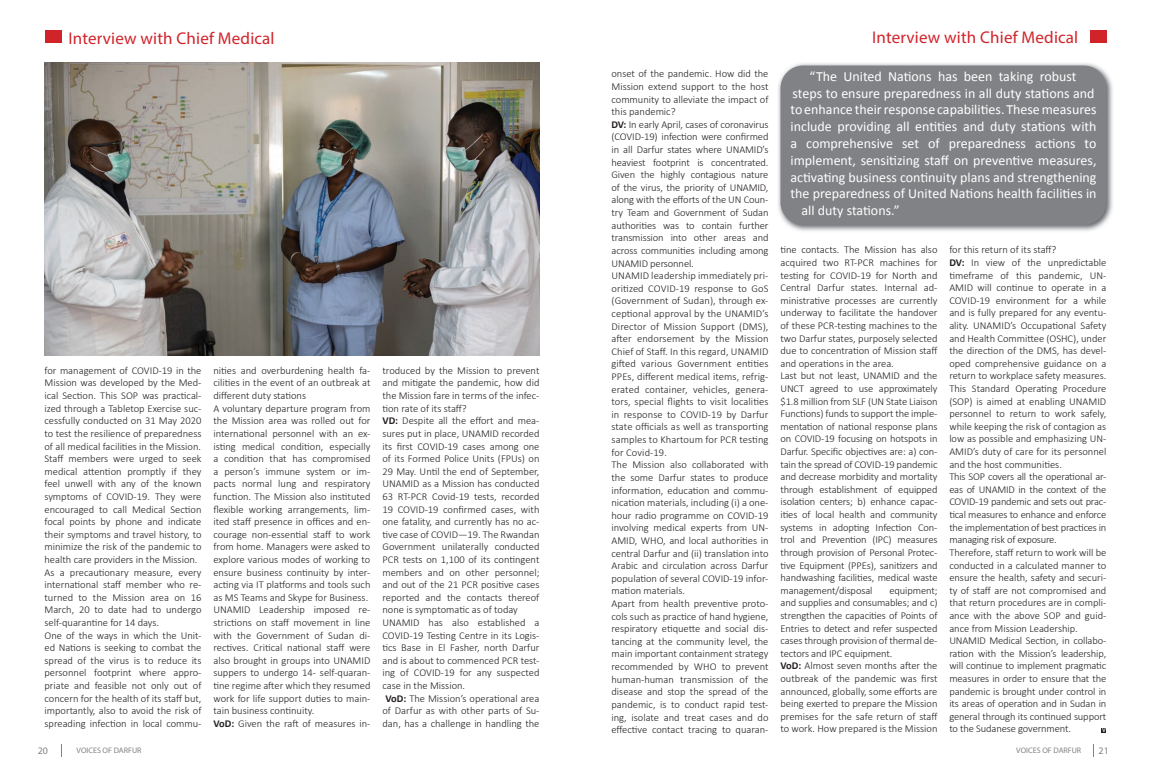
<style>
.page{position:relative;width:1151px;height:783px;background:#fff}
.page>*{position:absolute;margin:0;border:0;box-sizing:border-box;transform-origin:0 0}
.t1{font:17px "Myriad Pro";letter-spacing:.01em;color:#d1232a}
.t2{font:14px "Calibri";color:#fff}
.t3{font:300 10.5px/12.6px "Calibri";color:#231f20}
.t4{font:10px "Myriad Pro";color:#808285}
.t5{font:8px "Myriad Pro";color:#808285}
.t6{font:8px "Myriad Pro";color:#fff}
.s1{font-weight:700}
</style>
<div class="page">
<svg style="left:61px;top:744px;width:1px;height:12px"></svg>
<svg style="left:1093px;top:744px;width:1px;height:12px"></svg>
<div style="left:45px;top:31px;width:16px;height:12px;background:#d1232a"></div>
<div style="left:1090px;top:30px;width:16px;height:13px;background:#d1232a"></div>
<svg style="left:1101px;top:728px;width:5px;height:4px"></svg>
<img style="left:45px;top:62px;width:494px;height:293px">
<img style="left:778px;top:63px;width:335px;height:168px">
<div style="left:780px;top:65px;width:326px;height:160px;background:#808285;border-radius:23px"></div>
<h1 class="t1" style="left:68px;top:28px;width:208px">Interview with Chief Medical</h1>
<h1 class="t1" style="left:872px;top:26px;width:208px">Interview with Chief Medical</h1>
<h2 class="t2" style="left:809px;top:67px;width:269px">“The United Nations has been taking robust</h2>
<h2 class="t2" style="left:792px;top:84px;width:303px">steps to ensure preparedness in all duty stations and</h2>
<h2 class="t2" style="left:790px;top:101px;width:308px">to enhance their response capabilities. These measures</h2>
<h2 class="t2" style="left:790px;top:118px;width:307px">include providing all entities and duty stations with</h2>
<h2 class="t2" style="left:790px;top:135px;width:307px">a comprehensive set of preparedness actions to</h2>
<h2 class="t2" style="left:790px;top:151px;width:308px">implement, sensitizing staff on preventive measures,</h2>
<h2 class="t2" style="left:790px;top:168px;width:307px">activating business continuity plans and strengthening</h2>
<h2 class="t2" style="left:790px;top:185px;width:307px">the preparedness of United Nations health facilities in</h2>
<h2 class="t2" style="left:801px;top:202px;width:99px">all duty stations.”</h2>
<p class="t3" style="left:611px;top:67px;width:159px">onset of the pandemic. How did the Mission extend support to the host community to alleviate the impact of this pandemic?<br><span class="s1">DV:</span> In early April, cases of coronavirus (COVID-19) infection were confirmed in all Darfur states where UNAMID’s heaviest footprint is concentrated.<br>Given the highly contagious nature of the virus, the priority of UNAMID, along with the efforts of the UN Coun&shy;try Team and Government of Sudan authorities was to contain further transmission into other areas and across communities including among UNAMID personnel.<br>UNAMID leadership immediately pri&shy;oritized COVID-19 response to GoS (Government of Sudan), through ex&shy;ceptional approval by the UNAMID’s Director of Mission Support (DMS), after endorsement by the Mission Chief of Staff. In this regard, UNAMID gifted various Government entities PPEs, different medical items, refrig&shy;erated container, vehicles, genera&shy;tors, special flights to visit localities in response to COVID-19 by Darfur state officials as well as transporting samples to Khartoum for PCR testing for Covid-19.<br>The Mission also collaborated with the some Darfur states to produce information, education and commu&shy;nication materials, including (i) a one&shy;hour radio programme on COVID-19 involving medical experts from UN-AMID, WHO, and local authorities in central Darfur and (ii) translation into Arabic and circulation across Darfur population of several COVID-19 infor&shy;mation materials.<br>Apart from health preventive proto&shy;cols such as practice of hand hygiene, respiratory etiquette and social dis&shy;tancing at the community level, the main important containment strategy recommended by WHO to prevent human-human transmission of the disease and stop the spread of the pandemic, is to conduct rapid test&shy;ing, isolate and treat cases and do effective contact tracing to quaran-</p>
<p class="t3" style="left:949px;top:243px;width:159px">for this return of its staff?<br><span class="s1">DV:</span> In view of the unpredictable timeframe of this pandemic, UN-AMID will continue to operate in a COVID-19 environment for a while and is fully prepared for any eventu&shy;ality. UNAMID’s Occupational Safety and Health Committee (OSHC), under the direction of the DMS, has devel&shy;oped comprehensive guidance on a return to workplace safety measures.<br>This Standard Operating Procedure (SOP) is aimed at enabling UNAMID personnel to return to work safely, while keeping the risk of contagion as low as possible and emphasizing UN-AMID’s duty of care for its personnel and the host communities.<br>This SOP covers all the operational ar&shy;eas of UNAMID in the context of the COVID-19 pandemic and sets out prac&shy;tical measures to enhance and enforce the implementation of best practices in managing risk of exposure.<br>Therefore, staff return to work will be conducted in a calculated manner to ensure the health, safety and securi&shy;ty of staff are not compromised and that return procedures are in compli&shy;ance with the above SOP and guid&shy;ance from Mission Leadership.<br>UNAMID Medical Section, in collabo&shy;ration with the Mission’s leadership, will continue to implement pragmatic measures in order to ensure that the pandemic is brought under control in its areas of operation and in Sudan in general through its continued support to the Sudanese government.</p>
<p class="t3" style="left:780px;top:243px;width:159px">tine contacts. The Mission has also acquired two RT-PCR machines for testing for COVID-19 for North and Central Darfur states. Internal ad&shy;ministrative processes are currently underway to facilitate the handover of these PCR-testing machines to the two Darfur states, purposely selected due to concentration of Mission staff and operations in the area.<br>Last but not least, UNAMID and the UNCT agreed to use approximately $1.8 million from SLF (UN State Liaison Functions) funds to support the imple&shy;mentation of national response plans on COVID-19 focusing on hotspots in Darfur. Specific objectives are: a) con&shy;tain the spread of COVID-19 pandemic and decrease morbidity and mortality through establishment of equipped isolation centers; b) enhance capac&shy;ities of local health and community systems in adopting Infection Con&shy;trol and Prevention (IPC) measures through provision of Personal Protec&shy;tive Equipment (PPEs), sanitizers and handwashing facilities, medical waste management/disposal</p>
<p class="t3" style="left:45px;top:364px;width:159px">for management of COVID-19 in the Mission was developed by the Med&shy;ical Section. This SOP was practical&shy;ized through a Tabletop Exercise suc&shy;cessfully conducted on 31 May 2020 to test the resilience of preparedness of all medical facilities in the Mission.<br>Staff members were urged to seek medical attention promptly if they feel unwell with any of the known symptoms of COVID-19. They were encouraged to call Medical Section focal points by phone and indicate their symptoms and travel history, to minimize the risk of the pandemic to health care providers in the Mission.<br>As a precautionary measure, every international staff member who re&shy;turned to the Mission area on 16<br>March, 20 to date had to undergo self-quarantine for 14 days.<br>One of the ways in which the Unit&shy;ed Nations is seeking to combat the spread of the virus is to reduce its personnel footprint where appro&shy;priate and feasible not only out of concern for the health of its staff but, importantly, also to avoid the risk of spreading infection in local commu-</p>
<p class="t3" style="left:213px;top:364px;width:158px">nities and overburdening health fa&shy;cilities in the event of an outbreak at different duty stations<br>A voluntary departure program from the Mission area was rolled out for international personnel with an ex&shy;isting medical condition, especially a condition that has compromised a person’s immune system or im&shy;pacts normal lung and respiratory function. The Mission also instituted flexible working arrangements, lim&shy;ited staff presence in offices and en&shy;courage non-essential staff to work from home. Managers were asked to explore various modes of working to ensure business continuity by inter&shy;acting via IT platforms and tools such as MS Teams and Skype for Business.<br>UNAMID Leadership imposed re&shy;strictions on staff movement in line with the Government of Sudan di&shy;rectives. Critical national staff were also brought in groups into UNAMID suppers to undergo 14- self-quaran&shy;tine regime after which they resumed work for life support duties to main&shy;tain business continuity.<br><span class="s1">VoD:</span> Given the raft of measures in-</p>
<p class="t3" style="left:382px;top:364px;width:159px">troduced by the Mission to prevent and mitigate the pandemic, how did the Mission fare in terms of the infec&shy;tion rate of its staff?<br><span class="s1">VD:</span> Despite all the effort and mea&shy;sures put in place, UNAMID recorded its first COVID-19 cases among one of its Formed Police Units (FPUs) on 29 May. Until the end of September, UNAMID as a Mission has conducted 63 RT-PCR Covid-19 tests, recorded 19 COVID-19 confirmed cases, with one fatality, and currently has no ac&shy;tive case of COVID—19. The Rwandan Government unilaterally conducted PCR tests on 1,100 of its contingent members and on other personnel; and out of the 21 PCR positive cases reported and the contacts thereof none is symptomatic as of today UNAMID has also established a COVID-19 Testing Centre in its Logis&shy;tics Base in El Fasher, north Darfur and is about to commenced PCR test&shy;ing of COVID-19 for any suspected case in the Mission.<br><span class="s1">VoD:</span> The Mission’s operational area of Darfur as with other parts of Su&shy;dan, has a challenge in handling the</p>
<p class="t3" style="left:780px;top:583px;width:159px;text-indent:109px">equipment; and supplies and consumables; and c) strengthen the capacities of Points of Entries to detect and refer suspected cases through provision of thermal de&shy;tectors and IPC equipment.<br><span class="s1">VoD:</span> Almost seven months after the outbreak of the pandemic was first announced, globally, some efforts are being exerted to prepare the Mission premises for the safe return of staff to work. How prepared is the Mission</p>
<p class="t6" style="left:1102px;top:724px;width:6px">V</p>
<p class="t4" style="left:38px;top:744px;width:12px">20</p>
<p class="t5" style="left:77px;top:745px;width:66px">VOICES OF DARFUR</p>
<p class="t5" style="left:1016px;top:745px;width:66px">VOICES OF DARFUR</p>
<p class="t4" style="left:1098px;top:744px;width:12px">21</p>
</div>
